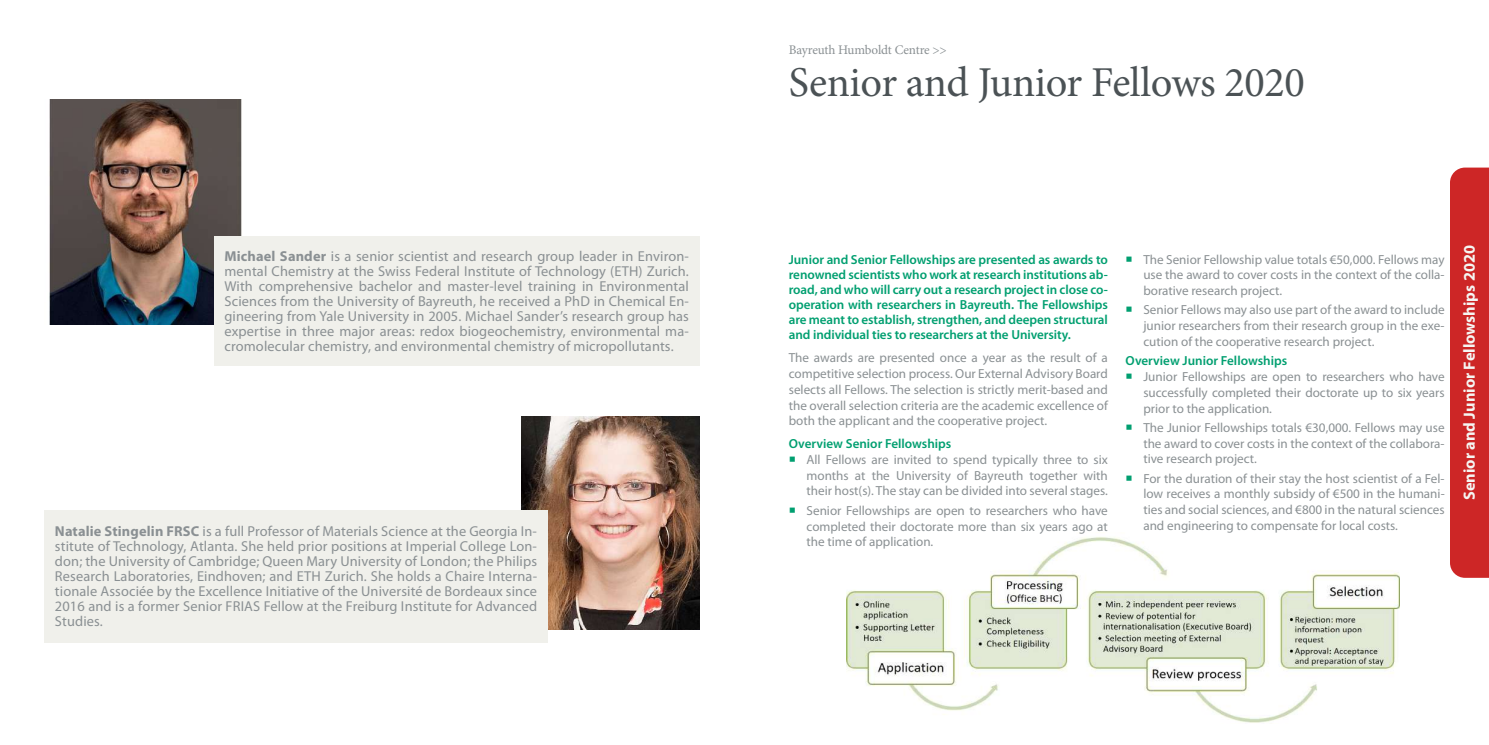
<style>
.page{position:relative;width:1489px;height:745px;background:#fff}
.page>*{position:absolute;margin:0;border:0;box-sizing:border-box;transform-origin:0 0}
.t1{font:42.5px "Minion Pro";letter-spacing:-.01em;color:#4b5255}
.t2{font:700 16.25px "Myriad Pro";color:#f5f5f2}
.t3{font:14.38px/15px "Myriad Pro";letter-spacing:.01em;color:#8a9093;text-align:justify}
.t4{font:13.12px/15.8px "Myriad Pro";color:#8a9093;text-align:justify}
.t5{font:600 13.12px/15.1px "Myriad Pro";letter-spacing:-.005em;color:#009f70;text-align:justify}
.t6{font:13.12px "Minion Pro";letter-spacing:-.01em;color:#8a9093}
.s1{font-weight:700}
</style>
<div class="page">
<img style="left:49px;top:99px;width:193px;height:225px">
<div style="left:214px;top:236px;width:485px;height:129px;background:#f0f0eb"></div>
<img style="left:521px;top:416px;width:178px;height:213px">
<div style="left:44px;top:510px;width:503px;height:132px;background:#f0f0eb"></div>
<div style="left:1450px;top:167px;width:38px;height:410px;background:#cd2626"></div>
<img style="left:846px;top:537px;width:553px;height:186px">
<p class="t3" style="left:224px;top:248px;width:466px"><span class="s1">Michael Sander</span> is a senior scientist and research group leader in Environ&shy;mental Chemistry at the Swiss Federal Institute of Technology (ETH) Zurich.<br>With comprehensive bachelor and master-level training in Environmental Sciences from the University of Bayreuth, he received a PhD in Chemical En&shy;gineering from Yale University in 2005. Michael Sander’s research group has expertise in three major areas: redox biogeochemistry, environmental ma&shy;cromolecular chemistry, and environmental chemistry of micropollutants.</p>
<p class="t3" style="left:55px;top:523px;width:483px"><span class="s1">Natalie Stingelin FRSC</span> is a full Professor of Materials Science at the Georgia In&shy;stitute of Technology, Atlanta. She held prior positions at Imperial College Lon&shy;don; the University of Cambridge; Queen Mary University of London; the Philips Research Laboratories, Eindhoven; and ETH Zurich. She holds a Chaire Interna&shy;tionale Associée by the Excellence Initiative of the Université de Bordeaux since 2016 and is a former Senior FRIAS Fellow at the Freiburg Institute for Advanced Studies.</p>
<p class="t6" style="left:788px;top:41px;width:160px">Bayreuth Humboldt Centre &gt;&gt;</p>
<h1 class="t1" style="left:788px;top:54px;width:517px">Senior and Junior Fellows 2020</h1>
<p class="t5" style="left:788px;top:251px;width:320px">Junior and Senior Fellowships are presented as awards to renowned scientists who work at research institutions ab&shy;road, and who will carry out a research project in close co&shy;operation with researchers in Bayreuth. The Fellowships are meant to establish, strengthen, and deepen structural and individual ties to researchers at the University.</p>
<p class="t4" style="left:788px;top:349px;width:321px">The awards are presented once a year as the result of a competitive selection process. Our External Advisory Board selects all Fellows. The selection is strictly merit-based and the overall selection criteria are the academic excellence of both the applicant and the cooperative project.</p>
<p class="t5" style="left:788px;top:435px;width:164px">Overview Senior Fellowships</p>
<p class="t4" style="left:806px;top:451px;width:303px">All Fellows are invited to spend typically three to six months at the University of Bayreuth together with their host(s). The stay can be divided into several stages.</p>
<p class="t4" style="left:806px;top:502px;width:303px">Senior Fellowships are open to researchers who have completed their doctorate more than six years ago at the time of application.</p>
<p class="t4" style="left:1143px;top:251px;width:303px">The Senior Fellowship value totals €50,000. Fellows may use the award to cover costs in the context of the colla&shy;borative research project.</p>
<p class="t4" style="left:1143px;top:302px;width:303px">Senior Fellows may also use part of the award to include junior researchers from their research group in the exe&shy;cution of the cooperative research project.</p>
<p class="t5" style="left:1125px;top:352px;width:163px">Overview Junior Fellowships</p>
<p class="t4" style="left:1143px;top:368px;width:303px">Junior Fellowships are open to researchers who have successfully completed their doctorate up to six years prior to the application.</p>
<p class="t4" style="left:1143px;top:419px;width:303px">The Junior Fellowships totals €30,000. Fellows may use the award to cover costs in the context of the collabora&shy;tive research project.</p>
<p class="t4" style="left:1143px;top:470px;width:303px">For the duration of their stay the host scientist of a Fel&shy;low receives a monthly subsidy of €500 in the humani&shy;ties and social sciences, and €800 in the natural sciences and engineering to compensate for local costs.</p>
<p class="t2" style="left:1458px;top:499px;width:256px;rotate:-90deg">Senior and Junior Fellowships 2020</p>
</div>
